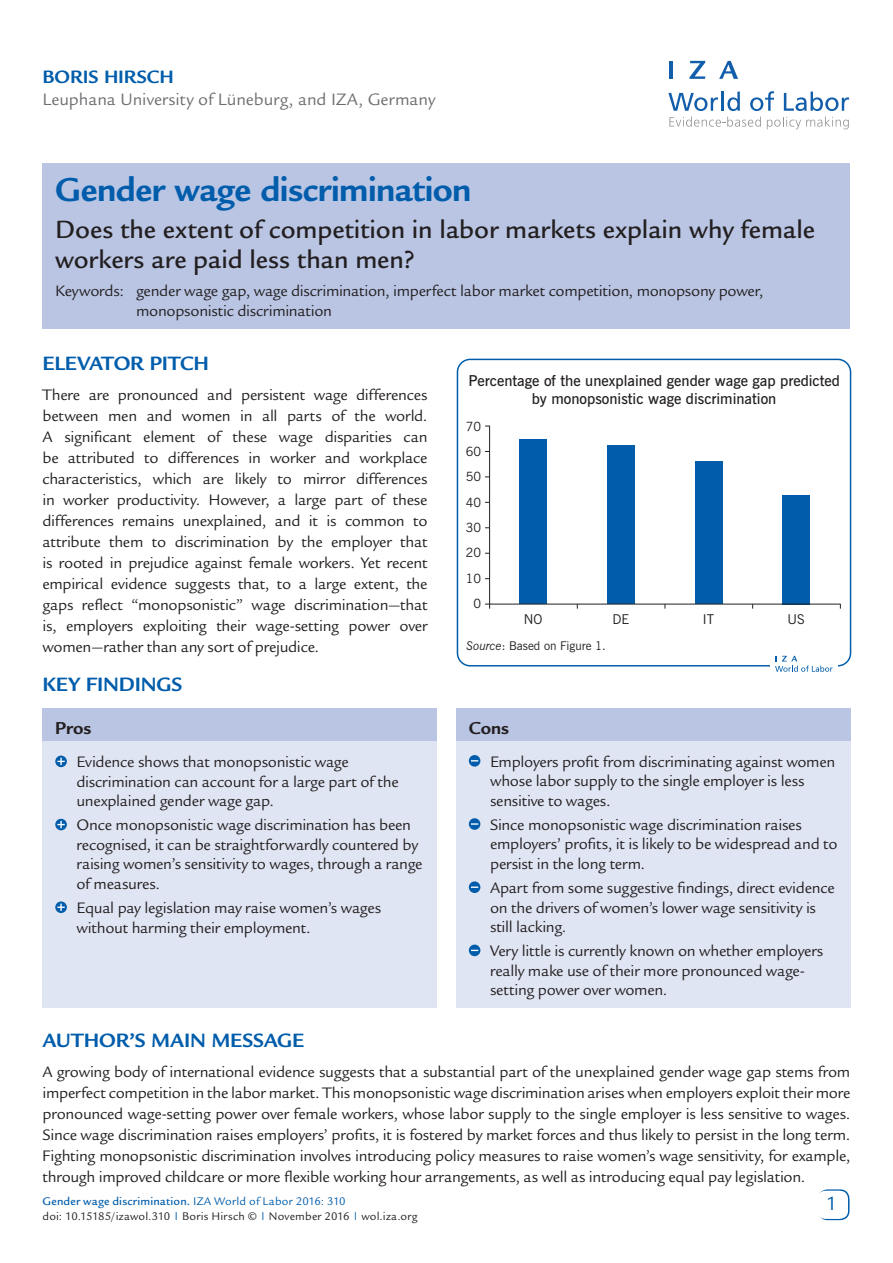
<style>
.page{position:relative;width:893px;height:1263px;background:#fff}
.page>*{position:absolute;margin:0;border:0;box-sizing:border-box;transform-origin:0 0}
.t1{font:700 36px "Legacy Sans Std";letter-spacing:-.015em;color:#015dab}
.t2{font:500 27px/30px "Legacy Sans Std";color:#231f20}
.t3{font:700 21px "Legacy Sans Std";letter-spacing:-.005em;color:#015dab}
.t4{font:21px "Legacy Sans Std";color:#015dab}
.t5{font:700 19.5px "Legacy Sans Std";letter-spacing:-.005em;color:#015dab}
.t6{font:700 18.75px "Legacy Sans Std";color:#231f20}
.t7{font:18px "Legacy Sans Std";color:#6c6d70}
.t8{font:16.5px/21px "Legacy Sans Std";letter-spacing:-.015em;color:#231f20}
.t9{font:600 15px/18px "News Gothic BT";color:#231f20;text-align:center}
.t10{font:13.5px "News Gothic BT";color:#231f20}
.t11{font:12.75px/25.3px "News Gothic BT";color:#231f20;text-align:right}
.t12{font:12px/15px "Legacy Sans Std";letter-spacing:.015em;color:#231f20}
.t13{font:12px "News Gothic BT";color:#231f20}
.s1{font-style:italic}
.s2{font-weight:500;color:#015dab}
.s3{color:#015dab}
</style>
<div class="page">
<div style="left:818px;top:1189px;width:31px;height:31px;border:2px solid #015dab;border-radius:9px"></div>
<div style="left:817px;top:1191px;width:30px;height:28px;background:#fff;border-radius:9px"></div>
<svg style="left:668px;top:93px;width:50px;height:18px"></svg>
<hr style="left:721px;top:92px;width:3px;height:19px;background:#125eaa">
<svg style="left:727px;top:92px;width:13px;height:19px"></svg>
<svg style="left:750px;top:91px;width:24px;height:20px"></svg>
<svg style="left:784px;top:92px;width:65px;height:19px"></svg>
<svg style="left:669px;top:117px;width:92px;height:10px"></svg>
<svg style="left:767px;top:117px;width:82px;height:12px"></svg>
<hr style="left:669px;top:61px;width:4px;height:18px;background:#125eaa">
<svg style="left:689px;top:61px;width:16px;height:18px"></svg>
<svg style="left:719px;top:61px;width:19px;height:18px"></svg>
<div style="left:456px;top:710px;width:394px;height:297px;background:#e0e5f3"></div>
<div style="left:43px;top:710px;width:394px;height:297px;background:#e0e5f3"></div>
<div style="left:43px;top:708px;width:394px;height:32px;background:#b9c5e3"></div>
<div style="left:456px;top:708px;width:394px;height:32px;background:#b9c5e3"></div>
<svg style="left:55px;top:755px;width:12px;height:12px"></svg>
<svg style="left:57px;top:758px;width:8px;height:7px"></svg>
<svg style="left:55px;top:819px;width:12px;height:11px"></svg>
<svg style="left:57px;top:821px;width:8px;height:7px"></svg>
<svg style="left:55px;top:901px;width:12px;height:12px"></svg>
<svg style="left:57px;top:903px;width:8px;height:8px"></svg>
<svg style="left:469px;top:755px;width:11px;height:12px"></svg>
<div style="left:469px;top:818px;width:11px;height:12px;background:#015dab;border-radius:50%"></div>
<svg style="left:471px;top:823px;width:7px;height:2px"></svg>
<div style="left:469px;top:881px;width:11px;height:12px;background:#015dab;border-radius:50%"></div>
<svg style="left:471px;top:886px;width:7px;height:2px"></svg>
<svg style="left:469px;top:944px;width:11px;height:12px"></svg>
<div style="left:43px;top:163px;width:807px;height:166px;background:#b9c5e3"></div>
<div style="left:457px;top:359px;width:394px;height:307px;border:2px solid #015dab;border-radius:13px"></div>
<svg style="left:489px;top:425px;width:352px;height:180px"></svg>
<div style="left:770px;top:650px;width:68px;height:26px;background:#fff"></div>
<svg style="left:775px;top:656px;width:58px;height:16px"></svg>
<p class="t5" style="left:43px;top:66px;width:129px">Boris Hirsch</p>
<p class="t7" style="left:43px;top:89px;width:394px">Leuphana University of Lüneburg, and IZA, Germany</p>
<h1 class="t1" style="left:55px;top:169px;width:418px">Gender wage discrimination</h1>
<h2 class="t2" style="left:55px;top:214px;width:761px">Does the extent of competition in labor markets explain why female workers are paid less than men?</h2>
<p class="t8" style="left:136px;top:282px;width:629px;line-height:19.5px;text-indent:-81px">Keywords: gender wage gap, wage discrimination, imperfect labor market competition, monopsony power, monopsonistic discrimination</p>
<p class="t3" style="left:43px;top:351px;width:168px">ELEVATOR PITCH</p>
<p class="t8" style="left:43px;top:384px;width:387px;text-align:justify">There are pronounced and persistent wage differences between men and women in all parts of the world.<br>A significant element of these wage disparities can be attributed to differences in worker and workplace characteristics, which are likely to mirror differences in worker productivity. However, a large part of these differences remains unexplained, and it is common to attribute them to discrimination by the employer that is rooted in prejudice against female workers. Yet recent empirical evidence suggests that, to a large extent, the gaps reflect “monopsonistic” wage discrimination—that is, employers exploiting their wage-setting power over women—rather than any sort of prejudice.</p>
<p class="t3" style="left:43px;top:672px;width:140px">KEY FINDINGS</p>
<p class="t6" style="left:55px;top:718px;width:38px">Pros</p>
<p class="t8" style="left:77px;top:752px;width:324px;line-height:19.5px">Evidence shows that monopsonistic wage discrimination can account for a large part of the unexplained gender wage gap.</p>
<p class="t8" style="left:77px;top:815px;width:348px;line-height:19.5px">Once monopsonistic wage discrimination has been recognised, it can be straightforwardly countered by raising women’s sensitivity to wages, through a range of measures.</p>
<p class="t8" style="left:77px;top:898px;width:306px;line-height:19.5px">Equal pay legislation may raise women’s wages without harming their employment.</p>
<p class="t9" style="left:468px;top:372px;width:373px">Percentage of the unexplained gender wage gap predicted by monopsonistic wage discrimination</p>
<p class="t11" style="left:466px;top:413px;width:17px">70<br>60<br>50<br>40<br>30<br>20<br>10<br>0</p>
<p class="t10" style="left:524px;top:611px;width:20px">NO</p>
<p class="t10" style="left:612px;top:611px;width:18px">DE</p>
<p class="t10" style="left:703px;top:611px;width:13px">IT</p>
<p class="t10" style="left:787px;top:611px;width:19px">US</p>
<p class="t13" style="left:466px;top:638px;width:141px"><span class="s1">Source</span>: Based on Figure 1.</p>
<p class="t6" style="left:469px;top:717px;width:42px">Cons</p>
<p class="t8" style="left:490px;top:752px;width:347px;line-height:19.5px">Employers profit from discriminating against women whose labor supply to the single employer is less sensitive to wages.</p>
<p class="t8" style="left:490px;top:815px;width:349px;line-height:19.5px">Since monopsonistic wage discrimination raises employers’ profits, it is likely to be widespread and to persist in the long term.</p>
<p class="t8" style="left:490px;top:878px;width:346px;line-height:19.5px">Apart from some suggestive findings, direct evidence on the drivers of women’s lower wage sensitivity is still lacking.</p>
<p class="t8" style="left:490px;top:941px;width:335px;line-height:19.5px">Very little is currently known on whether employers really make use of their more pronounced wage&shy;setting power over women.</p>
<p class="t3" style="left:43px;top:1028px;width:263px">AUTHOR’S MAIN MESSAGE</p>
<p class="t8" style="left:43px;top:1061px;width:809px;text-align:justify">A growing body of international evidence suggests that a substantial part of the unexplained gender wage gap stems from imperfect competition in the labor market. This monopsonistic wage discrimination arises when employers exploit their more pronounced wage-setting power over female workers, whose labor supply to the single employer is less sensitive to wages.<br>Since wage discrimination raises employers’ profits, it is fostered by market forces and thus likely to persist in the long term.<br>Fighting monopsonistic discrimination involves introducing policy measures to raise women’s wage sensitivity, for example, through improved childcare or more flexible working hour arrangements, as well as introducing equal pay legislation.</p>
<p class="t12" style="left:43px;top:1193px;width:377px"><span class="s2">Gender wage discrimination.</span> <span class="s3">IZA World of Labor 2016: 310<br></span>doi: 10.15185/izawol.310 <sup>|</sup> Boris Hirsch © <sup>|</sup> November 2016 <sup>|</sup> wol.iza.org</p>
<p class="t4" style="left:828px;top:1192px;width:13px">1</p>
</div>
